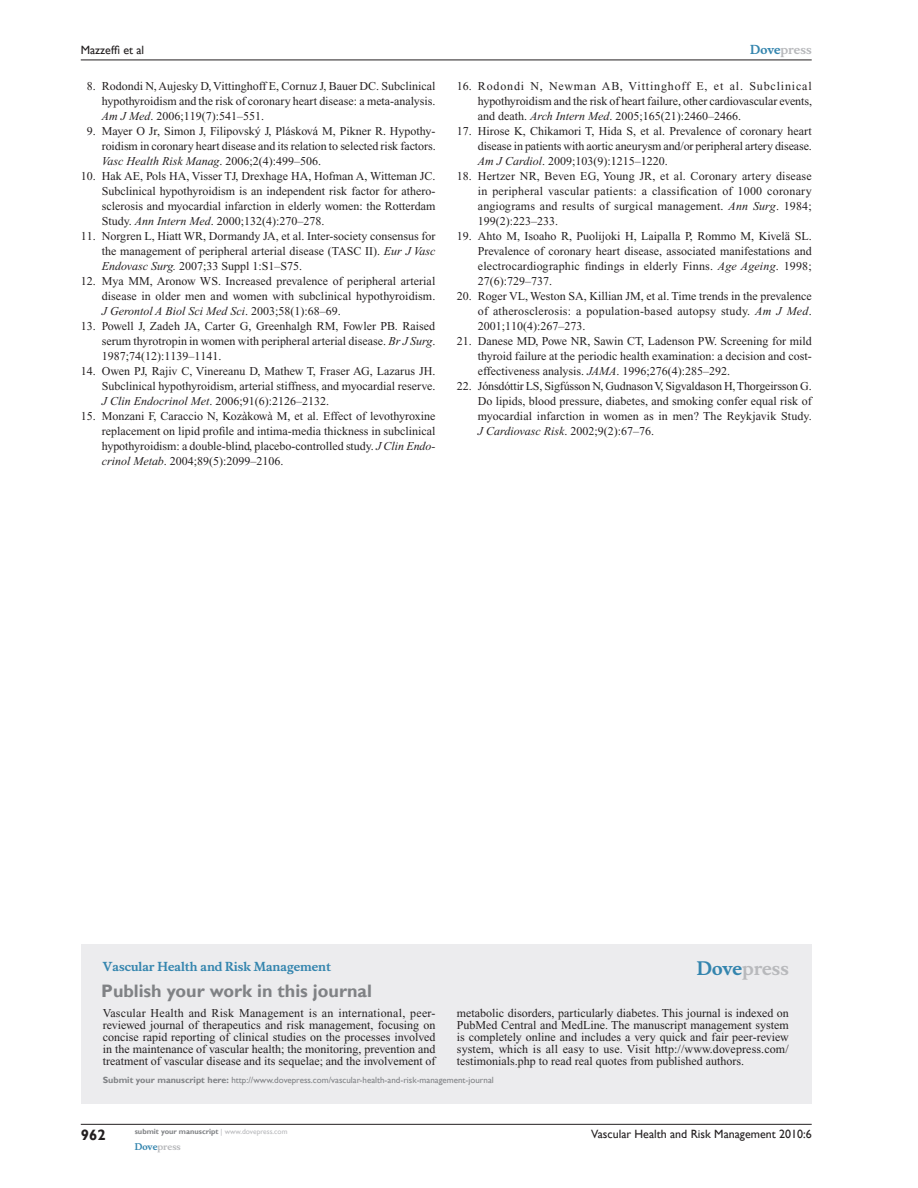
<style>
.page{position:relative;width:918px;height:1188px;background:#fff}
.page>*{position:absolute;margin:0;border:0;box-sizing:border-box;transform-origin:0 0}
.t1{font:700 18px "Gill Sans";color:#808285}
.t2{font:700 18px "Musee";color:#b8b9bc}
.t3{font:700 15px "Gill Sans";color:#231f20}
.t4{font:12px/15px "Times New Roman";color:#231f20;text-align:justify}
.t5{font:12px "Gill Sans";color:#231f20}
.t6{font:700 12px "Musee";color:#3485ae}
.t7{font:700 12px "Musee";color:#b8b9bc}
.t8{font:9px "Gill Sans";color:#808285}
.t9{font:700 9px "Musee";color:#b8b9bc}
.t10{font:700 7.5px "Gill Sans";color:#808285}
.s1{font-style:italic}
.s2{color:#3485ae}
.s3{font-weight:700}
.s4{font-weight:400;color:#b8b9bc}
</style>
<div class="page">
<div style="left:81px;top:944px;width:731px;height:159px;background:#ececee"></div>
<hr style="left:81px;top:1124px;width:731px;height:1px;background:#231f20">
<hr style="left:81px;top:60px;width:731px;height:1px;background:#231f20">
<p class="t5" style="left:81px;top:43px;width:65px">Mazzeffi et al</p>
<p class="t4" style="left:102px;top:79px;width:335px;text-indent:-15px">8. Rodondi N, Aujesky D, Vittinghoff E, Cornuz J, Bauer DC. Subclinical hypothyroidism and the risk of coronary heart disease: a meta-analysis.<br><span class="s1">Am J Med</span>. 2006;119(7):541–551.</p>
<p class="t4" style="left:102px;top:124px;width:335px;text-indent:-15px">9. Mayer O Jr, Simon J, Filipovský J, Plásková M, Pikner R. Hypothy&shy;roidism in coronary heart disease and its relation to selected risk factors.<br><span class="s1">Vasc Health Risk Manag</span>. 2006;2(4):499–506.</p>
<p class="t4" style="left:102px;top:169px;width:335px;text-indent:-21px">10. Hak AE, Pols HA, Visser TJ, Drexhage HA, Hofman A, Witteman JC.<br>Subclinical hypothyroidism is an independent risk factor for athero&shy;sclerosis and myocardial infarction in elderly women: the Rotterdam Study. <span class="s1">Ann Intern Med</span>. 2000;132(4):270–278.</p>
<p class="t4" style="left:102px;top:229px;width:335px;text-indent:-21px">11. Norgren L, Hiatt WR, Dormandy JA, et al. Inter-society consensus for the management of peripheral arterial disease (TASC II). <span class="s1">Eur J Vasc Endovasc Surg.</span> 2007;33 Suppl 1:S1–S75.</p>
<p class="t4" style="left:102px;top:274px;width:335px;text-indent:-21px">12. Mya MM, Aronow WS. Increased prevalence of peripheral arterial disease in older men and women with subclinical hypothyroidism.<br><span class="s1">J Gerontol A Biol Sci Med Sci</span>. 2003;58(1):68–69.</p>
<p class="t4" style="left:102px;top:319px;width:335px;text-indent:-21px">13. Powell J, Zadeh JA, Carter G, Greenhalgh RM, Fowler PB. Raised serum thyrotropin in women with peripheral arterial disease. <span class="s1">Br J Surg</span>.<br>1987;74(12):1139–1141.</p>
<p class="t4" style="left:102px;top:364px;width:335px;text-indent:-21px">14. Owen PJ, Rajiv C, Vinereanu D, Mathew T, Fraser AG, Lazarus JH.<br>Subclinical hypothyroidism, arterial stiffness, and myocardial reserve.<br><span class="s1">J Clin Endocrinol Met</span>. 2006;91(6):2126–2132.</p>
<p class="t4" style="left:102px;top:409px;width:335px;text-indent:-21px">15. Monzani F, Caraccio N, Kozàkowà M, et al. Effect of levothyroxine replacement on lipid profile and intima-media thickness in subclinical hypothyroidism: a double-blind, placebo-controlled study. <span class="s1">J Clin Endo&shy;crinol Metab</span>. 2004;89(5):2099–2106.</p>
<p class="t7" style="left:750px;top:43px;width:63px"><span class="s2">Dove</span>press</p>
<p class="t4" style="left:478px;top:79px;width:336px;text-indent:-21px">16. Rodondi N, Newman AB, Vittinghoff E, et al. Subclinical hypothyroidism and the risk of heart failure, other cardiovascular events, and death. <span class="s1">Arch Intern Med</span>. 2005;165(21):2460–2466.</p>
<p class="t4" style="left:478px;top:124px;width:335px;text-indent:-21px">17. Hirose K, Chikamori T, Hida S, et al. Prevalence of coronary heart disease in patients with aortic aneurysm and/or peripheral artery disease.<br><span class="s1">Am J Cardiol</span>. 2009;103(9):1215–1220.</p>
<p class="t4" style="left:478px;top:169px;width:335px;text-indent:-21px">18. Hertzer NR, Beven EG, Young JR, et al. Coronary artery disease in peripheral vascular patients: a classification of 1000 coronary angiograms and results of surgical management. <span class="s1">Ann Surg</span>. 1984; 199(2):223–233.</p>
<p class="t4" style="left:478px;top:229px;width:335px;text-indent:-21px">19. Ahto M, Isoaho R, Puolijoki H, Laipalla P, Rommo M, Kivelä SL.<br>Prevalence of coronary heart disease, associated manifestations and electrocardiographic findings in elderly Finns. <span class="s1">Age Ageing</span>. 1998; 27(6):729–737.</p>
<p class="t4" style="left:478px;top:289px;width:335px;text-indent:-21px">20. Roger VL, Weston SA, Killian JM, et al. Time trends in the prevalence of atherosclerosis: a population-based autopsy study. <span class="s1">Am J Med</span>.<br>2001;110(4):267–273.</p>
<p class="t4" style="left:478px;top:334px;width:335px;text-indent:-21px">21. Danese MD, Powe NR, Sawin CT, Ladenson PW. Screening for mild thyroid failure at the periodic health examination: a decision and cost&shy;effectiveness analysis. <span class="s1">JAMA</span>. 1996;276(4):285–292.</p>
<p class="t4" style="left:478px;top:379px;width:335px;text-indent:-21px">22. Jónsdóttir LS, Sigfússon N, Gudnason V, Sigvaldason H, Thorgeirsson G.<br>Do lipids, blood pressure, diabetes, and smoking confer equal risk of myocardial infarction in women as in men? The Reykjavik Study.<br><span class="s1">J Cardiovasc Risk</span>. 2002;9(2):67–76.</p>
<p class="t6" style="left:103px;top:959px;width:230px">Vascular Health and Risk Management</p>
<h1 class="t1" style="left:101px;top:980px;width:272px">Publish your work in this journal</h1>
<h1 class="t2" style="left:697px;top:958px;width:94px"><span class="s2">Dove</span>press</h1>
<p class="t4" style="left:103px;top:1007px;width:334px;line-height:12px">Vascular Health and Risk Management is an international, peer&shy;reviewed journal of therapeutics and risk management, focusing on concise rapid reporting of clinical studies on the processes involved in the maintenance of vascular health; the monitoring, prevention and treatment of vascular disease and its sequelae; and the involvement of</p>
<p class="t4" style="left:457px;top:1007px;width:333px;line-height:12px">metabolic disorders, particularly diabetes. This journal is indexed on PubMed Central and MedLine. The manuscript management system is completely online and includes a very quick and fair peer-review system, which is all easy to use. Visit http://www.dovepress.com/ testimonials.php to read real quotes from published authors.</p>
<p class="t8" style="left:103px;top:1075px;width:393px"><span class="s3">Submit your manuscript here:</span> http://www.dovepress.com/vascular-health-and-risk-management-journal</p>
<p class="t3" style="left:81px;top:1126px;width:26px">962</p>
<p class="t10" style="left:135px;top:1127px;width:154px">submit your manuscript <span class="s4">| www.dovepress.com</span></p>
<p class="t9" style="left:135px;top:1141px;width:48px"><span class="s2">Dove</span>press</p>
<p class="t5" style="left:591px;top:1127px;width:222px">Vascular Health and Risk Management 2010:6</p>
</div>
